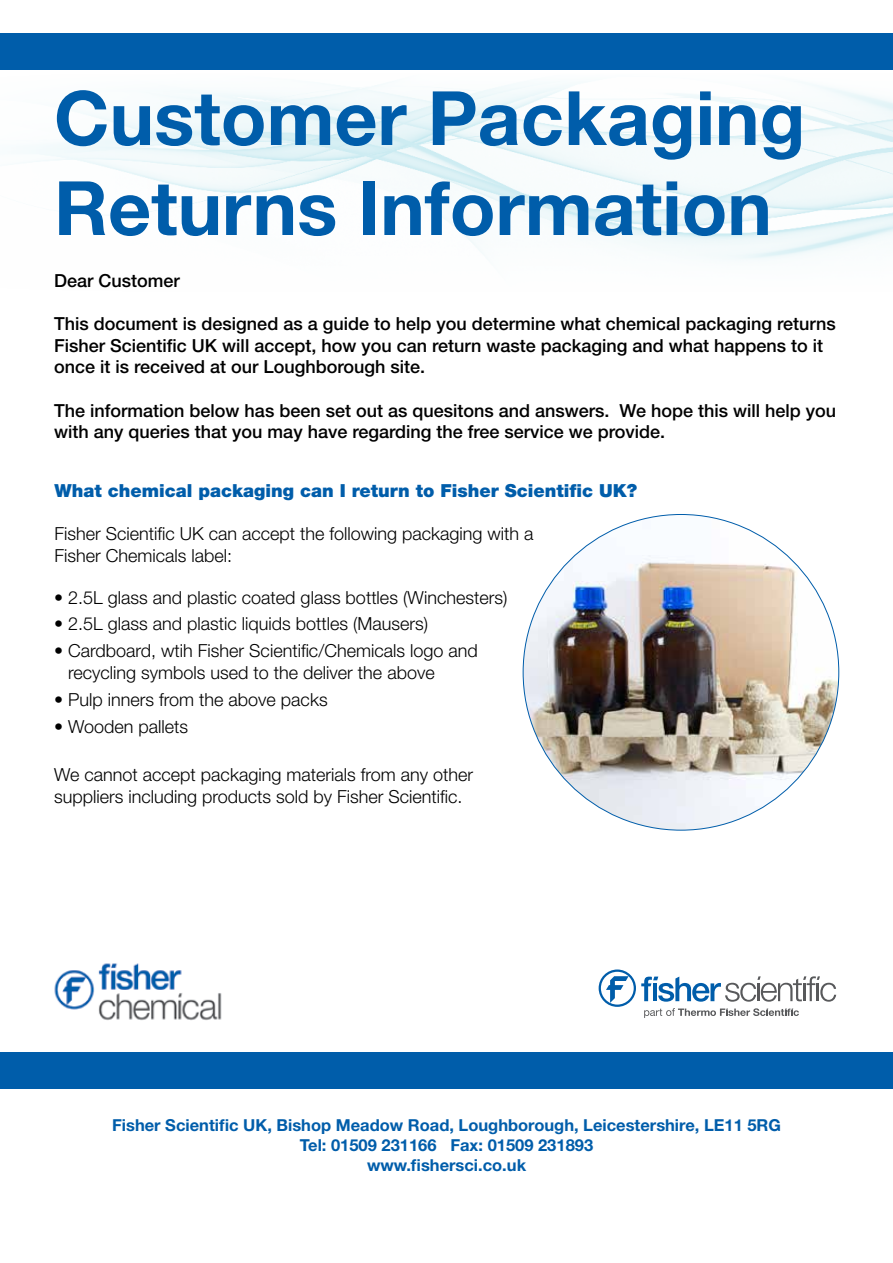
<style>
.page{position:relative;width:893px;height:1263px;background:#fff}
.page>*{position:absolute;margin:0;border:0;box-sizing:border-box;transform-origin:0 0}
.t1{font:700 75px/90px "Helvetica Neue LT Std";color:#005daa}
.t2{font:300 18px/21.6px "Helvetica Neue LT Std";color:#000}
.t3{font:500 18px/21.6px "Helvetica Neue LT Std";color:#000}
.t4{font:900 18px "Helvetica Neue LT Std";color:#005daa}
.t5{font:700 16.5px/19.8px "Helvetica Neue LT Std";color:#005daa;text-align:center}
</style>
<div class="page">
<div style="left:0;top:34px;width:893px;height:36px;background:#005daa"></div>
<img style="left:29px;top:84px;width:864px;height:176px">
<svg style="left:599px;top:969px;width:237px;height:49px"></svg>
<img style="left:54px;top:963px;width:168px;height:57px">
<div style="left:0;top:1052px;width:893px;height:36px;background:#005daa"></div>
<img style="left:523px;top:514px;width:316px;height:316px;border-radius:158px">
<h1 class="t1" style="left:54px;top:72px;width:753px">Customer Packaging<br>Returns Information</h1>
<p class="t3" style="left:54px;top:270px;width:127px">Dear Customer</p>
<p class="t3" style="left:54px;top:313px;width:783px">This document is designed as a guide to help you determine what chemical packaging returns<br>Fisher Scientific UK will accept, how you can return waste packaging and what happens to it once it is received at our Loughborough site.</p>
<p class="t3" style="left:54px;top:399px;width:783px">The information below has been set out as quesitons and answers. We hope this will help you with any queries that you may have regarding the free service we provide.</p>
<p class="t4" style="left:54px;top:480px;width:584px">What chemical packaging can I return to Fisher Scientific UK?</p>
<p class="t2" style="left:54px;top:522px;width:481px">Fisher Scientific UK can accept the following packaging with a<br>Fisher Chemicals label:</p>
<p class="t2" style="left:54px;top:586px;width:455px">• 2.5L glass and plastic coated glass bottles (Winchesters)</p>
<p class="t2" style="left:54px;top:613px;width:376px">• 2.5L glass and plastic liquids bottles (Mausers)</p>
<p class="t2" style="left:68px;top:640px;width:411px;text-indent:-14px">• Cardboard, wtih Fisher Scientific/Chemicals logo and recycling symbols used to the deliver the above</p>
<p class="t2" style="left:54px;top:688px;width:275px">• Pulp inners from the above packs</p>
<p class="t2" style="left:54px;top:715px;width:136px">• Wooden pallets</p>
<p class="t2" style="left:54px;top:763px;width:420px">We cannot accept packaging materials from any other suppliers including products sold by Fisher Scientific.</p>
<p class="t5" style="left:112px;top:1115px;width:670px">Fisher Scientific UK, Bishop Meadow Road, Loughborough, Leicestershire, LE11 5RG<br>Tel: 01509 231166 Fax: 01509 231893<br>www.fishersci.co.uk</p>
</div>
